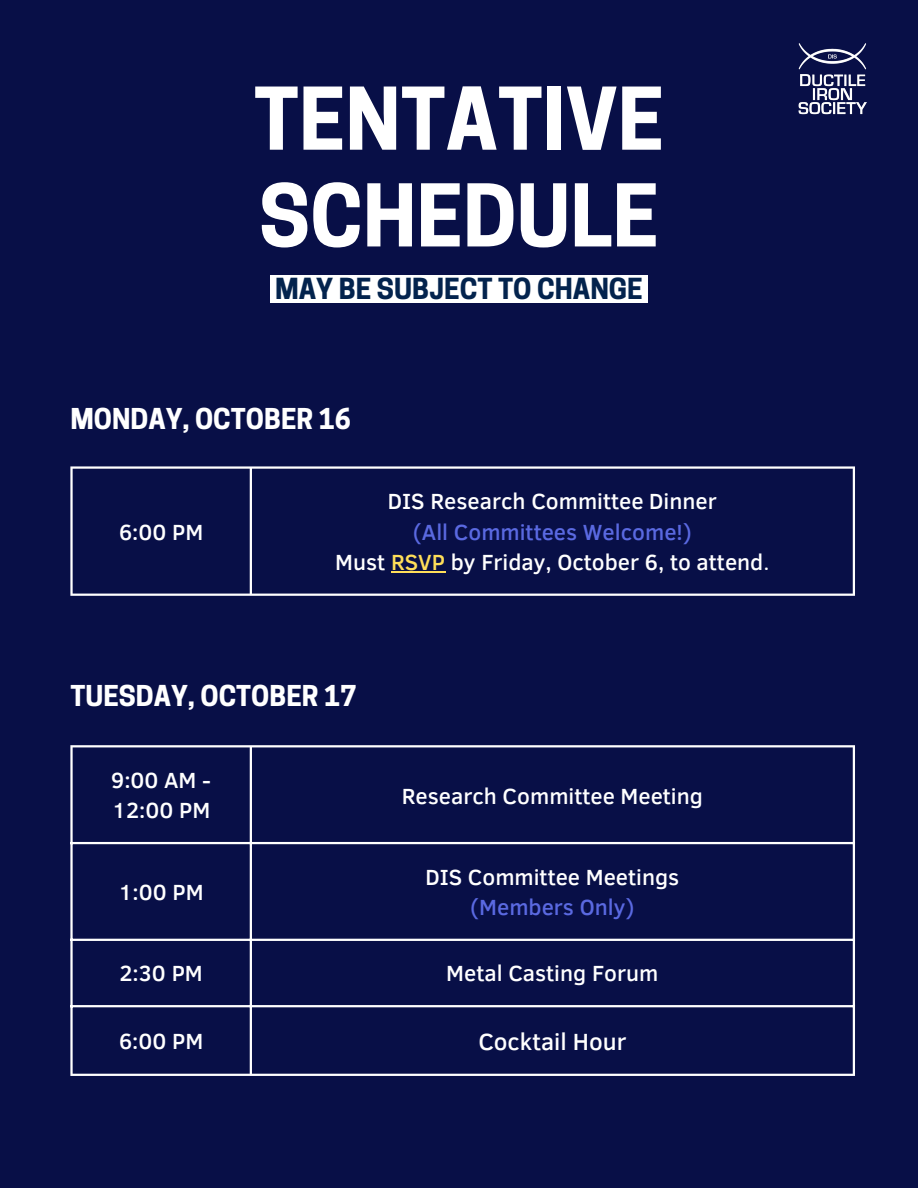
<style>
.page{position:relative;width:918px;height:1188px;background:#080f47}
.page>*{position:absolute;margin:0;border:0;box-sizing:border-box;transform-origin:0 0}
.t1{font:700 81px/96.8px "Cooper Hewitt";color:#fff}
.t2{font:700 27.3px "Cooper Hewitt";color:#03234d}
.t3{font:700 27px "Cooper Hewitt";color:#fff}
.t4{font:500 24px "Clear Sans";color:#fff}
.t5{font:500 22.5px/30.3px "Clear Sans";color:#fff}
.t6{font:500 22.5px "Clear Sans";color:#5a69e1}
.s1{color:#ffde59}
.s2{font-weight:400}
</style>
<div class="page">
<div style="left:270px;top:275px;width:378px;height:27px;background:#fff"></div>
<hr style="left:70px;top:747px;width:3px;height:327px;background:#fff">
<hr style="left:250px;top:747px;width:2px;height:327px;background:#fff">
<hr style="left:853px;top:747px;width:2px;height:327px;background:#fff">
<hr style="left:70px;top:745px;width:785px;height:2px;background:#fff">
<hr style="left:70px;top:842px;width:785px;height:2px;background:#fff">
<hr style="left:70px;top:939px;width:785px;height:2px;background:#fff">
<hr style="left:70px;top:1005px;width:785px;height:2px;background:#fff">
<hr style="left:70px;top:1074px;width:785px;height:2px;background:#fff">
<hr style="left:391px;top:571px;width:54px;height:1px;background:#ffde59">
<hr style="left:70px;top:469px;width:3px;height:125px;background:#fff">
<hr style="left:250px;top:469px;width:2px;height:125px;background:#fff">
<hr style="left:853px;top:469px;width:2px;height:125px;background:#fff">
<hr style="left:70px;top:466px;width:785px;height:3px;background:#fff">
<hr style="left:70px;top:594px;width:785px;height:2px;background:#fff">
<img style="left:798px;top:43px;width:69px;height:72px">
<p class="t1" style="left:254px;top:81px;width:412px">TENTATIVE<br>SCHEDULE</p>
<p class="t2" style="left:275px;top:278px;width:369px">MAY BE SUBJECT TO CHANGE</p>
<p class="t3" style="left:70px;top:409px;width:282px">MONDAY, OCTOBER 16</p>
<p class="t5" style="left:119px;top:515px;width:86px">6:00 PM</p>
<p class="t5" style="left:388px;top:485px;width:330px">DIS Research Committee Dinner</p>
<p class="t6" style="left:413px;top:515px;width:280px">(All Committees Welcome!)</p>
<p class="t5" style="left:335px;top:546px;width:436px">Must <span class="s1">RSVP</span> by Friday, October 6, to attend<span class="s2">.</span></p>
<p class="t3" style="left:70px;top:685px;width:288px">TUESDAY, OCTOBER 17</p>
<p class="t5" style="left:111px;top:764px;width:101px">9:00 AM -<br>12:00 PM</p>
<p class="t5" style="left:119px;top:876px;width:87px">1:00 PM</p>
<p class="t5" style="left:402px;top:780px;width:303px">Research Committee Meeting</p>
<p class="t5" style="left:425px;top:861px;width:255px">DIS Committee Meetings</p>
<p class="t6" style="left:470px;top:891px;width:166px">(Members Only)</p>
<p class="t5" style="left:119px;top:957px;width:85px">2:30 PM</p>
<p class="t5" style="left:446px;top:957px;width:214px">Metal Casting Forum</p>
<p class="t5" style="left:119px;top:1025px;width:86px">6:00 PM</p>
<p class="t4" style="left:478px;top:1024px;width:150px">Cocktail Hour</p>
</div>
